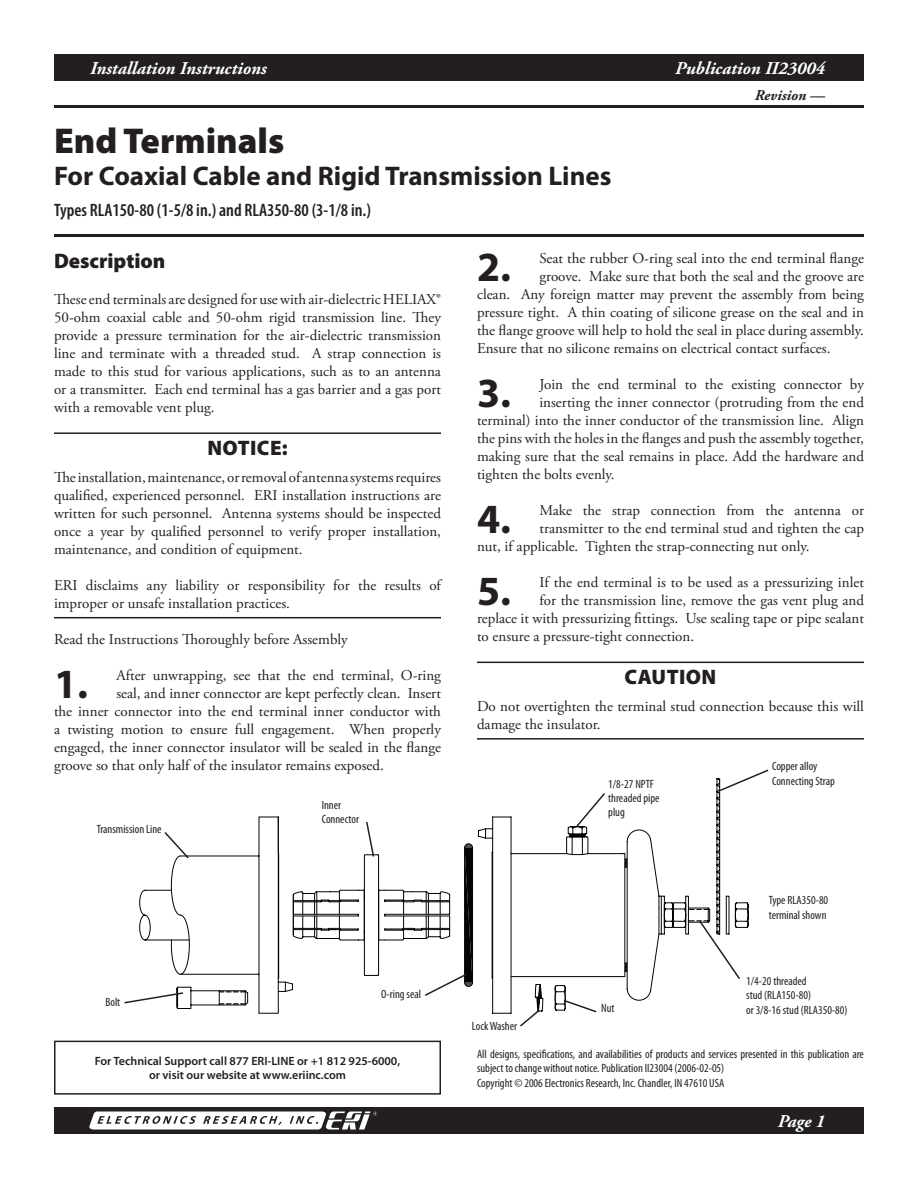
<style>
.page{position:relative;width:918px;height:1188px;background:#fff}
.page>*{position:absolute;margin:0;border:0;box-sizing:border-box;transform-origin:0 0}
.t1{font:700 41.7px/72px "Myriad Pro";color:#231f20}
.t2{font:900 36px "Myriad Pro";color:#231f20}
.t3{font:700 27px "Myriad Pro";color:#231f20}
.t4{font:900 21px "Myriad Pro";letter-spacing:.01em;color:#231f20}
.t5{font:italic 700 18px "Adobe Garamond Pro";color:#fff}
.t6{font:600 condensed 18px "Myriad Pro";color:#231f20}
.t7{font:15px/18px "Adobe Garamond Pro";color:#231f20;text-align:justify}
.t8{font:italic 700 15px "Adobe Garamond Pro";color:#231f20}
.t9{font:condensed 12px/14.4px "Myriad Pro";color:#231f20}
.t10{font:600 12px/14.4px "Myriad Pro";color:#231f20;text-align:center}
</style>
<div class="page">
<div style="left:54px;top:54px;width:810px;height:27px;background:#231f20"></div>
<div style="left:54px;top:1107px;width:810px;height:27px;background:#231f20"></div>
<svg style="left:89px;top:1112px;width:288px;height:18px;background:#c8c7c7"></svg>
<hr style="left:54px;top:234px;width:810px;height:3px;background:#231f20">
<hr style="left:54px;top:105px;width:810px;height:3px;background:#231f20">
<div style="left:54px;top:1041px;width:387px;height:54px;border:2px solid #231f20"></div>
<hr style="left:54px;top:432px;width:387px;height:2px;background:#231f20">
<hr style="left:54px;top:617px;width:387px;height:1px;background:#231f20">
<hr style="left:477px;top:662px;width:387px;height:1px;background:#231f20">
<hr style="left:477px;top:738px;width:387px;height:2px;background:#231f20">
<svg style="left:140px;top:856px;width:79px;height:153px"></svg>
<svg style="left:219px;top:769px;width:550px;height:258px"></svg>
<svg style="left:124px;top:991px;width:61px;height:13px"></svg>
<svg style="left:163px;top:832px;width:27px;height:28px"></svg>
<p class="t5" style="left:90px;top:58px;width:178px">Installation Instructions</p>
<p class="t5" style="left:675px;top:58px;width:151px">Publication II23004</p>
<p class="t8" style="left:755px;top:87px;width:72px">Revision —</p>
<h2 class="t2" style="left:54px;top:117px;width:232px">End Terminals</h2>
<h3 class="t3" style="left:54px;top:159px;width:559px">For Coaxial Cable and Rigid Transmission Lines</h3>
<p class="t6" style="left:54px;top:199px;width:319px">Types RLA150-80 (1-5/8 in.) and RLA350-80 (3-1/8 in.)</p>
<h3 class="t4" style="left:54px;top:247px;width:113px">Description</h3>
<p class="t7" style="left:54px;top:291px;width:389px">These end terminals are designed for use with air-dielectric HELIAX® 50-ohm coaxial cable and 50-ohm rigid transmission line. They provide a pressure termination for the air-dielectric transmission line and terminate with a threaded stud. A strap connection is made to this stud for various applications, such as to an antenna or a transmitter. Each end terminal has a gas barrier and a gas port with a removable vent plug.</p>
<h3 class="t4" style="left:207px;top:434px;width:82px">Notice:</h3>
<p class="t7" style="left:54px;top:469px;width:389px">The installation, maintenance, or removal of antenna systems requires qualified, experienced personnel. ERI installation instructions are written for such personnel. Antenna systems should be inspected once a year by qualified personnel to verify proper installation, maintenance, and condition of equipment.</p>
<p class="t7" style="left:54px;top:577px;width:388px">ERI disclaims any liability or responsibility for the results of improper or unsafe installation practices.</p>
<p class="t7" style="left:54px;top:631px;width:295px">Read the Instructions Thoroughly before Assembly</p>
<p class="t7" style="left:116px;top:667px;width:326px">After unwrapping, see that the end terminal, O-ring</p>
<p class="t7" style="left:116px;top:685px;width:326px">seal, and inner connector are kept perfectly clean. Insert</p>
<p class="t7" style="left:54px;top:703px;width:389px">the inner connector into the end terminal inner conductor with</p>
<p class="t7" style="left:54px;top:721px;width:388px">a twisting motion to ensure full engagement. When properly</p>
<p class="t7" style="left:54px;top:739px;width:388px">engaged, the inner connector insulator will be sealed in the flange</p>
<p class="t7" style="left:54px;top:757px;width:331px">groove so that only half of the insulator remains exposed.</p>
<p class="t7" style="left:539px;top:250px;width:326px">Seat the rubber O-ring seal into the end terminal flange</p>
<p class="t7" style="left:539px;top:268px;width:326px">groove. Make sure that both the seal and the groove are</p>
<p class="t7" style="left:477px;top:286px;width:388px">clean. Any foreign matter may prevent the assembly from being</p>
<p class="t7" style="left:477px;top:304px;width:389px">pressure tight. A thin coating of silicone grease on the seal and in</p>
<p class="t7" style="left:477px;top:322px;width:389px">the flange groove will help to hold the seal in place during assembly.</p>
<p class="t7" style="left:477px;top:340px;width:355px">Ensure that no silicone remains on electrical contact surfaces.</p>
<p class="t7" style="left:539px;top:376px;width:326px">Join the end terminal to the existing connector by</p>
<p class="t7" style="left:539px;top:394px;width:326px">inserting the inner connector (protruding from the end</p>
<p class="t7" style="left:477px;top:412px;width:388px">terminal) into the inner conductor of the transmission line. Align</p>
<p class="t7" style="left:477px;top:430px;width:388px">the pins with the holes in the flanges and push the assembly together,</p>
<p class="t7" style="left:477px;top:448px;width:388px">making sure that the seal remains in place. Add the hardware and</p>
<p class="t7" style="left:477px;top:466px;width:139px">tighten the bolts evenly.</p>
<p class="t7" style="left:539px;top:502px;width:326px">Make the strap connection from the antenna or</p>
<p class="t7" style="left:539px;top:520px;width:326px">transmitter to the end terminal stud and tighten the cap</p>
<p class="t7" style="left:477px;top:538px;width:334px">nut, if applicable. Tighten the strap-connecting nut only.</p>
<p class="t7" style="left:539px;top:574px;width:326px">If the end terminal is to be used as a pressurizing inlet</p>
<p class="t7" style="left:539px;top:592px;width:326px">for the transmission line, remove the gas vent plug and</p>
<p class="t7" style="left:477px;top:610px;width:389px">replace it with pressurizing fittings. Use sealing tape or pipe sealant</p>
<p class="t7" style="left:477px;top:628px;width:219px">to ensure a pressure-tight connection.</p>
<h3 class="t4" style="left:625px;top:663px;width:91px">Caution</h3>
<p class="t7" style="left:477px;top:698px;width:388px">Do not overtighten the terminal stud connection because this will damage the insulator.</p>
<h1 class="t1" style="left:477px;top:229px;width:35px">2.</h1>
<h1 class="t1" style="left:477px;top:355px;width:35px">3.</h1>
<h1 class="t1" style="left:477px;top:481px;width:35px">4.<br>5.</h1>
<h1 class="t1" style="left:54px;top:647px;width:35px">1.</h1>
<p class="t9" style="left:772px;top:759px;width:64px">Copper alloy<br>Connecting Strap</p>
<p class="t9" style="left:608px;top:776px;width:53px">1/8-27 NPTF threaded pipe plug</p>
<p class="t9" style="left:322px;top:797px;width:39px">Inner<br>Connector</p>
<p class="t9" style="left:97px;top:821px;width:66px">Transmission Line</p>
<p class="t9" style="left:105px;top:994px;width:17px">Bolt</p>
<p class="t9" style="left:381px;top:986px;width:41px">O-ring seal</p>
<p class="t10" style="left:95px;top:1053px;width:307px">For Technical Support call 877 ERI-LINE or +1 812 925-6000, or visit our website at www.eriinc.com</p>
<p class="t9" style="left:472px;top:1018px;width:47px">Lock Washer</p>
<p class="t9" style="left:601px;top:1000px;width:15px">Nut</p>
<p class="t9" style="left:769px;top:893px;width:61px">Type RLA350-80 terminal shown</p>
<p class="t9" style="left:746px;top:973px;width:103px">1/4-20 threaded<br>stud (RLA150-80)<br>or 3/8-16 stud (RLA350-80)</p>
<p class="t9" style="left:477px;top:1046px;width:389px">All designs, specifications, and availabilities of products and services presented in this publication are subject to change without notice. Publication II23004 (2006-02-05)<br>Copyright © 2006 Electronics Research, Inc. Chandler, IN 47610 USA</p>
<p class="t5" style="left:778px;top:1111px;width:35px">Page</p>
</div>
